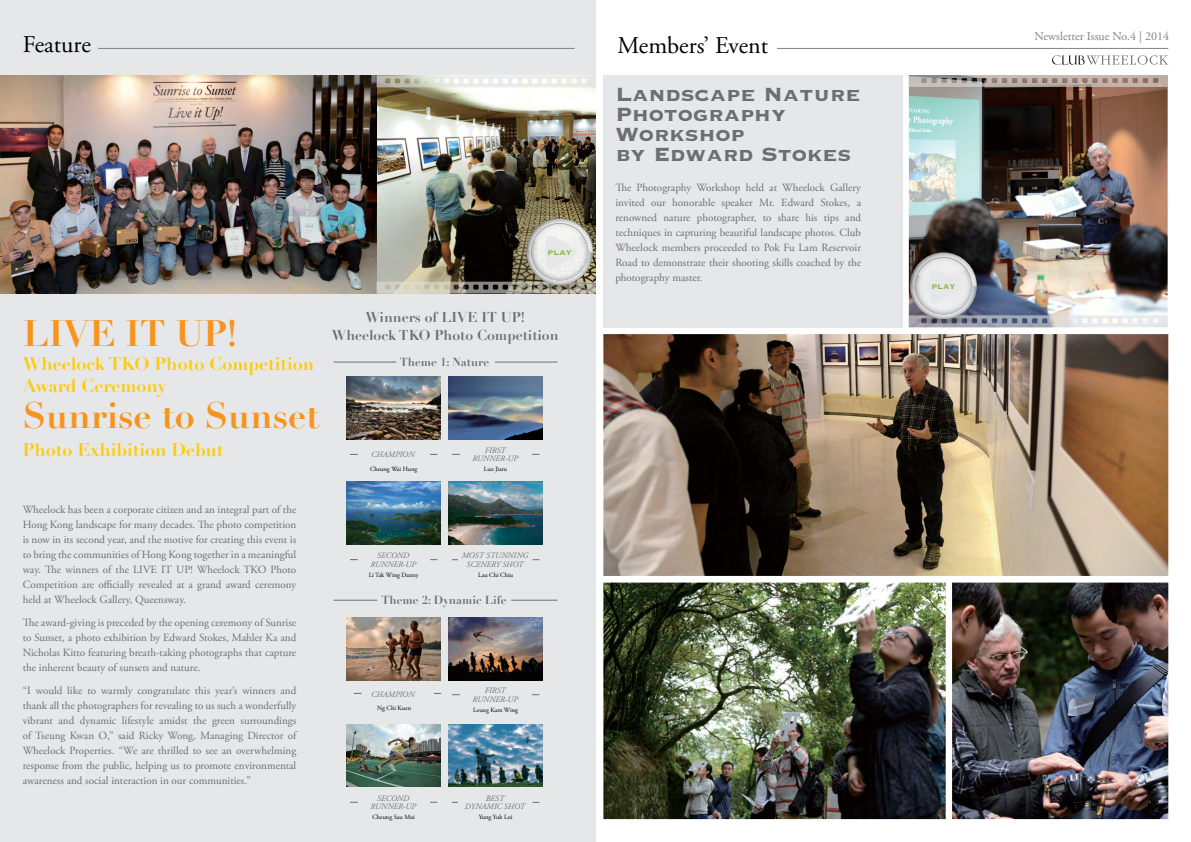
<style>
.page{position:relative;width:1191px;height:842px;background:#fff}
.page>*{position:absolute;margin:0;border:0;box-sizing:border-box;transform-origin:0 0}
.t1{font:700 36px "Didot";color:#f7941d}
.t2{font:700 25px/20px "Copperplate";color:#6d6e71}
.t3{font:24px "Adobe Garamond Pro";color:#000}
.t4{font:700 18px/22.1px "Didot";color:#ffcb03}
.t5{font:700 14px/18px "Didot";color:#6d6e71;text-align:center}
.t6{font:12px "Adobe Garamond Pro";color:#808284}
.t7{font:700 11.5px "Didot";color:#6d6e71}
.t8{font:11px/15px "Adobe Garamond Pro";color:#6d6e71;text-align:justify}
.t9{font:700 8.9px "Copperplate";color:#8fb745}
.t10{font:italic 8.3px/8.3px "Adobe Garamond Pro";color:#6d6e71;text-align:center}
.t11{font:6.4px "Adobe Garamond Pro";color:#000}
</style>
<div class="page">
<div style="left:0;top:0;width:595px;height:842px;background:#e6e7e8"></div>
<img style="left:346px;top:377px;width:95px;height:63px">
<img style="left:448px;top:377px;width:95px;height:63px">
<img style="left:346px;top:617px;width:95px;height:63px">
<img style="left:448px;top:617px;width:95px;height:63px">
<img style="left:448px;top:482px;width:95px;height:63px">
<img style="left:346px;top:482px;width:95px;height:63px">
<img style="left:448px;top:724px;width:95px;height:63px">
<img style="left:346px;top:724px;width:95px;height:63px">
<img style="left:376px;top:87px;width:219px;height:132px">
<img style="left:0;top:76px;width:376px;height:217px">
<img style="left:603px;top:583px;width:342px;height:236px">
<img style="left:952px;top:583px;width:216px;height:236px">
<img style="left:603px;top:334px;width:565px;height:242px">
<img style="left:909px;top:87px;width:258px;height:166px">
<hr style="left:334px;top:362px;width:62px;height:1px;background:#6d6e71">
<hr style="left:495px;top:362px;width:62px;height:1px;background:#6d6e71">
<hr style="left:511px;top:600px;width:46px;height:1px;background:#6d6e71">
<hr style="left:334px;top:600px;width:43px;height:1px;background:#6d6e71">
<div style="left:603px;top:75px;width:299px;height:252px;background:#e6e7e8"></div>
<svg style="left:1052px;top:55px;width:116px;height:10px"></svg>
<hr style="left:777px;top:48px;width:391px;height:1px;background:#808284">
<hr style="left:98px;top:48px;width:476px;height:1px;background:#808284">
<svg style="left:376px;top:76px;width:220px;height:11px"></svg>
<svg style="left:909px;top:75px;width:258px;height:12px;background:#b0a39d"></svg>
<svg style="left:376px;top:219px;width:220px;height:74px;background:#838075"></svg>
<img style="left:909px;top:253px;width:258px;height:74px">
<h3 class="t3" style="left:23px;top:30px;width:70px">Feature</h3>
<p class="t9" style="left:547px;top:247px;width:26px">PLAY</p>
<h1 class="t1" style="left:23px;top:311px;width:216px">LIVE IT UP!</h1>
<h3 class="t4" style="left:23px;top:352px;width:293px">Wheelock TKO Photo Competition<br>Award Ceremony</h3>
<h1 class="t1" style="left:23px;top:393px;width:298px">Sunrise to Sunset</h1>
<h3 class="t4" style="left:23px;top:438px;width:202px">Photo Exhibition Debut</h3>
<p class="t5" style="left:332px;top:308px;width:228px">Winners of LIVE IT UP!<br>Wheelock TKO Photo Competition</p>
<p class="t7" style="left:400px;top:355px;width:91px">Theme 1: Nature</p>
<p class="t10" style="left:371px;top:450px;width:45px">CHAMPION</p>
<p class="t11" style="left:370px;top:465px;width:49px">Cheung Wai Hung</p>
<p class="t10" style="left:472px;top:446px;width:47px">FIRST<br>RUNNER-UP</p>
<p class="t11" style="left:484px;top:465px;width:25px">Luo Jiaru</p>
<p class="t8" style="left:23px;top:502px;width:275px">Wheelock has been a corporate citizen and an integral part of the Hong Kong landscape for many decades. The photo competition is now in its second year, and the motive for creating this event is to bring the communities of Hong Kong together in a meaningful way. The winners of the LIVE IT UP! Wheelock TKO Photo Competition are officially revealed at a grand award ceremony held at Wheelock Gallery, Queensway.</p>
<p class="t8" style="left:23px;top:615px;width:275px">The award-giving is preceded by the opening ceremony of Sunrise to Sunset, a photo exhibition by Edward Stokes, Mahler Ka and Nicholas Kitto featuring breath-taking photographs that capture the inherent beauty of sunsets and nature.</p>
<p class="t8" style="left:23px;top:683px;width:275px">“I would like to warmly congratulate this year’s winners and thank all the photographers for revealing to us such a wonderfully vibrant and dynamic lifestyle amidst the green surroundings of Tseung Kwan O,” said Ricky Wong, Managing Director of Wheelock Properties. “We are thrilled to see an overwhelming response from the public, helping us to promote environmental awareness and social interaction in our communities.”</p>
<p class="t10" style="left:370px;top:552px;width:47px">SECOND<br>RUNNER-UP</p>
<p class="t11" style="left:369px;top:571px;width:51px">Li Tak Wing Danny</p>
<p class="t10" style="left:462px;top:552px;width:68px">MOST STUNNING<br>SCENERY SHOT</p>
<p class="t11" style="left:478px;top:571px;width:36px">Lau Chi Chiu</p>
<p class="t7" style="left:381px;top:593px;width:127px">Theme 2: Dynamic Life</p>
<p class="t10" style="left:371px;top:691px;width:45px">CHAMPION</p>
<p class="t11" style="left:377px;top:704px;width:35px">Ng Chi Kuen</p>
<p class="t10" style="left:370px;top:794px;width:47px">SECOND<br>RUNNER-UP</p>
<p class="t11" style="left:372px;top:813px;width:44px">Cheung Sau Mui</p>
<p class="t10" style="left:472px;top:687px;width:47px">FIRST<br>RUNNER-UP</p>
<p class="t11" style="left:473px;top:706px;width:46px">Leung Kam Wing</p>
<p class="t10" style="left:465px;top:794px;width:62px">BEST<br>DYNAMIC SHOT</p>
<p class="t11" style="left:479px;top:813px;width:35px">Yung Yuk Loi</p>
<h3 class="t3" style="left:617px;top:31px;width:152px">Members’ Event</h3>
<p class="t6" style="left:1034px;top:29px;width:136px">Newsletter Issue No.4 | 2014</p>
<h2 class="t2" style="left:615px;top:83px;width:247px">Landscape Nature<br>Photography<br>Workshop<br>by Edward Stokes</h2>
<p class="t8" style="left:615px;top:180px;width:247px">The Photography Workshop held at Wheelock Gallery invited our honorable speaker Mr. Edward Stokes, a renowned nature photographer, to share his tips and techniques in capturing beautiful landscape photos. Club Wheelock members proceeded to Pok Fu Lam Reservoir Road to demonstrate their shooting skills coached by the photography master.</p>
<p class="t9" style="left:931px;top:281px;width:26px">PLAY</p>
</div>
